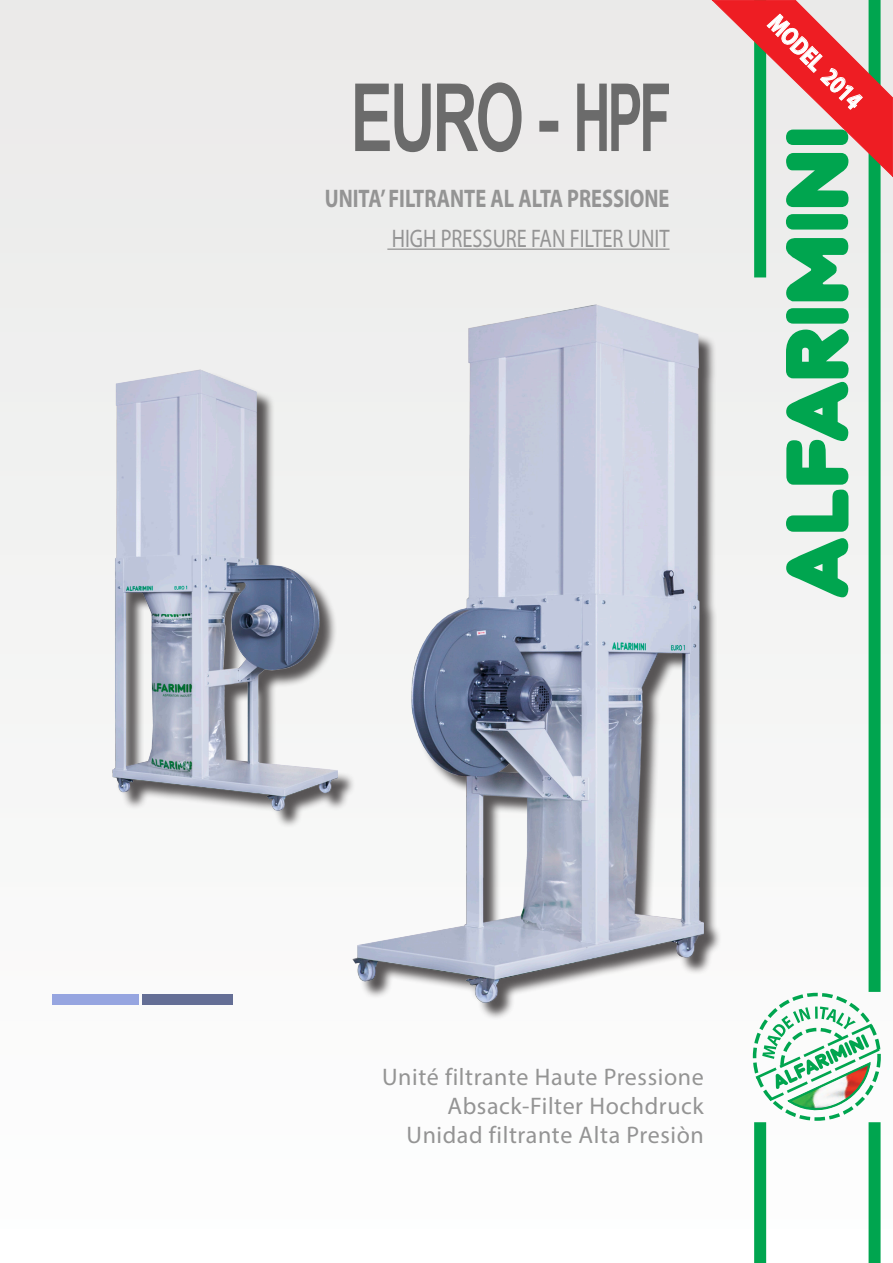
<style>
.page{position:relative;width:893px;height:1263px;background:#f5f6f5}
.page>*{position:absolute;margin:0;border:0;box-sizing:border-box;transform-origin:0 0}
.t1{font:90px "Arial Narrow";color:#6b6b6b;scale:.8 1}
.t2{font:700 25.5px "Myriad Pro";color:#949494;scale:.8 1}
.t3{font:25.5px "Myriad Pro";color:#949494;scale:.8 1}
.t4{font:700 25.5px "Myriad Pro";color:#fff;scale:.8 1}
.t5{font:24px "Myriad Pro";letter-spacing:.025em;color:#949494}
</style>
<div class="page">
<div style="left:754px;top:1122px;width:12px;height:141px;background:#00a54f"></div>
<div style="left:869px;top:0;width:12px;height:992px;background:#00a54f"></div>
<svg style="left:753px;top:1006px;width:127px;height:111px"></svg>
<hr style="left:387px;top:249px;width:282px;height:1px;background:#949494">
<div style="left:754px;top:0;width:12px;height:277px;background:#00a54f"></div>
<div style="left:786px;top:308px;width:63px;height:16px;background:#00a54f;border-radius:7px"></div>
<div style="left:786px;top:214px;width:62px;height:16px;background:#00a54f;border-radius:7px"></div>
<svg style="left:786px;top:329px;width:63px;height:203px"></svg>
<svg style="left:786px;top:538px;width:63px;height:59px"></svg>
<svg style="left:786px;top:238px;width:63px;height:64px"></svg>
<div style="left:869px;top:1122px;width:12px;height:141px;background:#00a54f"></div>
<div style="left:143px;top:994px;width:90px;height:11px;background:#646e95"></div>
<div style="left:52px;top:994px;width:87px;height:11px;background:#96a5e0"></div>
<svg style="left:712px;top:0;width:181px;height:207px"></svg>
<div style="left:116px;top:372px;width:240px;height:456px;background:#231f20;opacity:.75"></div>
<img style="left:113px;top:369px;width:225px;height:441px">
<div style="left:356px;top:307px;width:366px;height:714px;background:#231f20;opacity:.75"></div>
<img style="left:352px;top:304px;width:352px;height:698px">
<svg style="left:354px;top:81px;width:169px;height:72px"></svg>
<div style="left:539px;top:121px;width:19px;height:11px;border:3px solid #6b6b6b"></div>
<svg style="left:576px;top:81px;width:94px;height:71px"></svg>
<p class="t1" style="left:352px;top:52px;width:398px">EURO - HPF</p>
<p class="t2" style="left:325px;top:181px;width:432px">UNITA’ FILTRANTE AL ALTA PRESSIONE</p>
<p class="t3" style="left:392px;top:222px;width:349px">HIGH PRESSURE FAN FILTER UNIT</p>
<p class="t4" style="left:784px;top:7px;width:153px;rotate:45deg">MODEL 2014</p>
<p class="t5" style="left:382px;top:1062px;width:323px">Unité filtrante Haute Pressione</p>
<p class="t5" style="left:447px;top:1091px;width:258px">Absack-Filter Hochdruck</p>
<p class="t5" style="left:407px;top:1120px;width:299px">Unidad filtrante Alta Presiòn</p>
</div>
